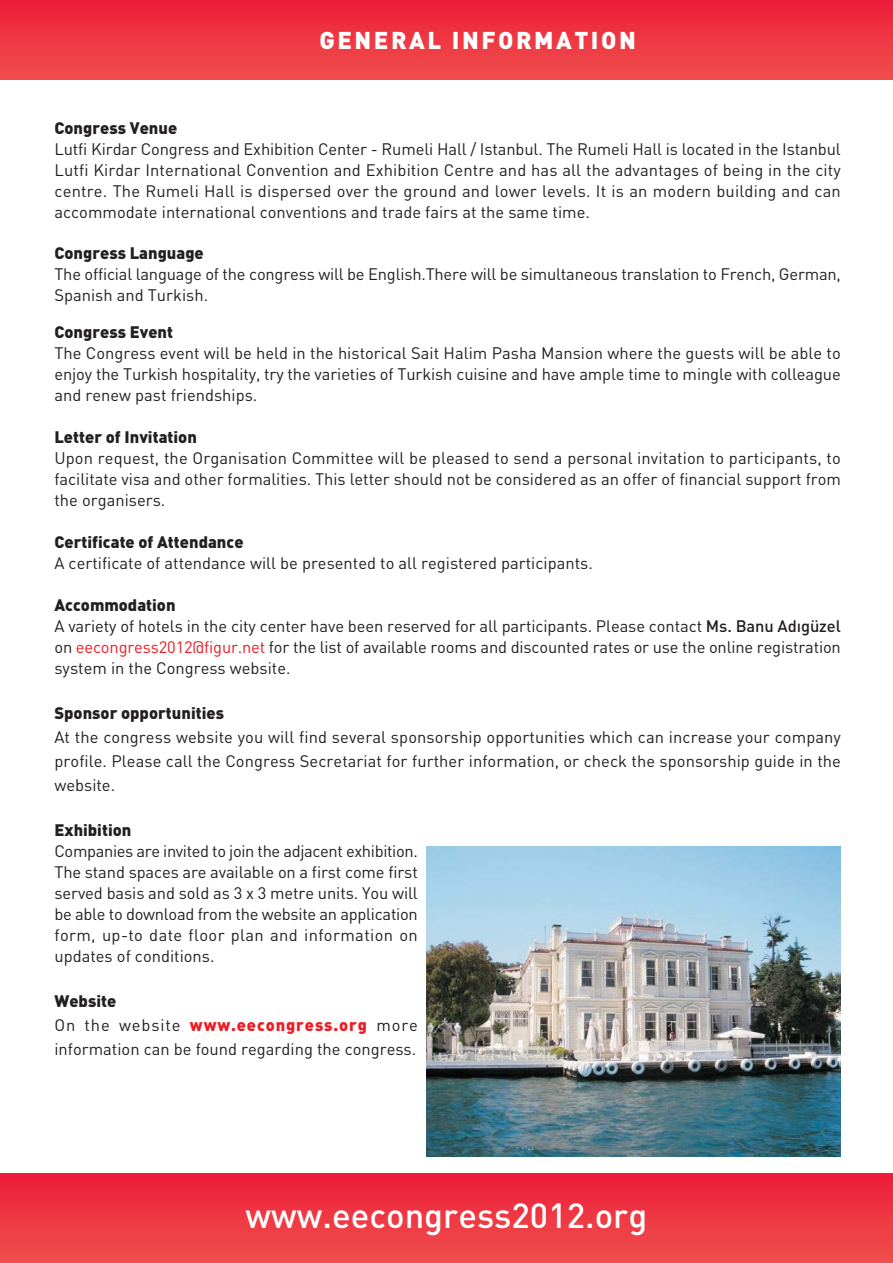
<style>
.page{position:relative;width:893px;height:1263px;background:#fff}
.page>*{position:absolute;margin:0;border:0;box-sizing:border-box;transform-origin:0 0}
.t1{font:500 34.5px "DI Nbek";color:#fff}
.t2{font:900 24px "DI Nbek";letter-spacing:.105em;color:#fff}
.t3{font:16.5px/21px "DIN Bek";color:#231f20;text-align:justify}
.t4{font:900 16.5px "DI Nbek";color:#231f20}
.t5{font:900 16.5px/24px "DI Nbek";letter-spacing:.05em;color:#ed1c24}
.s1{font-family:"DI Nbek";font-weight:500}
.s2{color:#ed1c24}
.s3{color:#231f20}
.s4{font-family:"DIN Bek";font-weight:400;color:#231f20}
</style>
<div class="page">
<div style="left:0;top:1173px;width:893px;height:90px;background:linear-gradient(to bottom,#ed1d39,#f04f4d)"></div>
<div style="left:0;top:0;width:893px;height:80px;background:linear-gradient(to bottom,#ed1d39,#f04f4d)"></div>
<img style="left:426px;top:846px;width:415px;height:311px">
<h2 class="t2" style="left:319px;top:32px;width:318px">GENERAL INFORMATION</h2>
<p class="t4" style="left:54px;top:123px;width:124px">Congress Venue</p>
<p class="t3" style="left:54px;top:141px;width:788px">Lutfi Kirdar Congress and Exhibition Center - Rumeli Hall / Istanbul. The Rumeli Hall is located in the Istanbul Lutfi Kirdar International Convention and Exhibition Centre and has all the advantages of being in the city centre. The Rumeli Hall is dispersed over the ground and lower levels. It is an modern building and can accommodate international conventions and trade fairs at the same time.</p>
<p class="t4" style="left:54px;top:247px;width:151px">Congress Language</p>
<p class="t3" style="left:54px;top:265px;width:788px">The official language of the congress will be English.There will be simultaneous translation to French, German,<br>Spanish and Turkish.</p>
<p class="t4" style="left:54px;top:327px;width:120px">Congress Event</p>
<p class="t3" style="left:54px;top:345px;width:788px">The Congress event will be held in the historical Sait Halim Pasha Mansion where the guests will be able to enjoy the Turkish hospitality, try the varieties of Turkish cuisine and have ample time to mingle with colleague and renew past friendships.</p>
<p class="t4" style="left:54px;top:432px;width:144px">Letter of Invitation</p>
<p class="t3" style="left:54px;top:450px;width:788px">Upon request, the Organisation Committee will be pleased to send a personal invitation to participants, to facilitate visa and other formalities. This letter should not be considered as an offer of financial support from the organisers.</p>
<p class="t4" style="left:54px;top:537px;width:191px">Certificate of Attendance</p>
<p class="t3" style="left:54px;top:555px;width:540px">A certificate of attendance will be presented to all registered participants.</p>
<p class="t4" style="left:54px;top:600px;width:123px">Accommodation</p>
<p class="t3" style="left:54px;top:618px;width:788px">A variety of hotels in the city center have been reserved for all participants. Please contact <span class="s1">Ms. Banu Adıgüzel </span>on <span class="s2">eecongress2012@figur.net</span> for the list of available rooms and discounted rates or use the online registration system in the Congress website.</p>
<p class="t4" style="left:54px;top:708px;width:171px">Sponsor opportunities</p>
<p class="t3" style="left:54px;top:727px;width:788px;line-height:24px">At the congress website you will find several sponsorship opportunities which can increase your company profile. Please call the Congress Secretariat for further information, or check the sponsorship guide in the website.</p>
<p class="t4" style="left:54px;top:825px;width:78px">Exhibition</p>
<p class="t3" style="left:54px;top:843px;width:365px">Companies are invited to join the adjacent exhibition.<br>The stand spaces are available on a first come first served basis and sold as 3 x 3 metre units. You will be able to download from the website an application form, up-to date floor plan and information on updates of conditions.</p>
<p class="t5" style="left:54px;top:991px;width:365px"><span class="s3">Website<br></span><span class="s4">On the website</span> www.eecongress.org <span class="s4">more</span></p>
<p class="t3" style="left:54px;top:1041px;width:363px">information can be found regarding the congress.</p>
<h1 class="t1" style="left:246px;top:1203px;width:403px">www.eecongress2012.org</h1>
</div>
